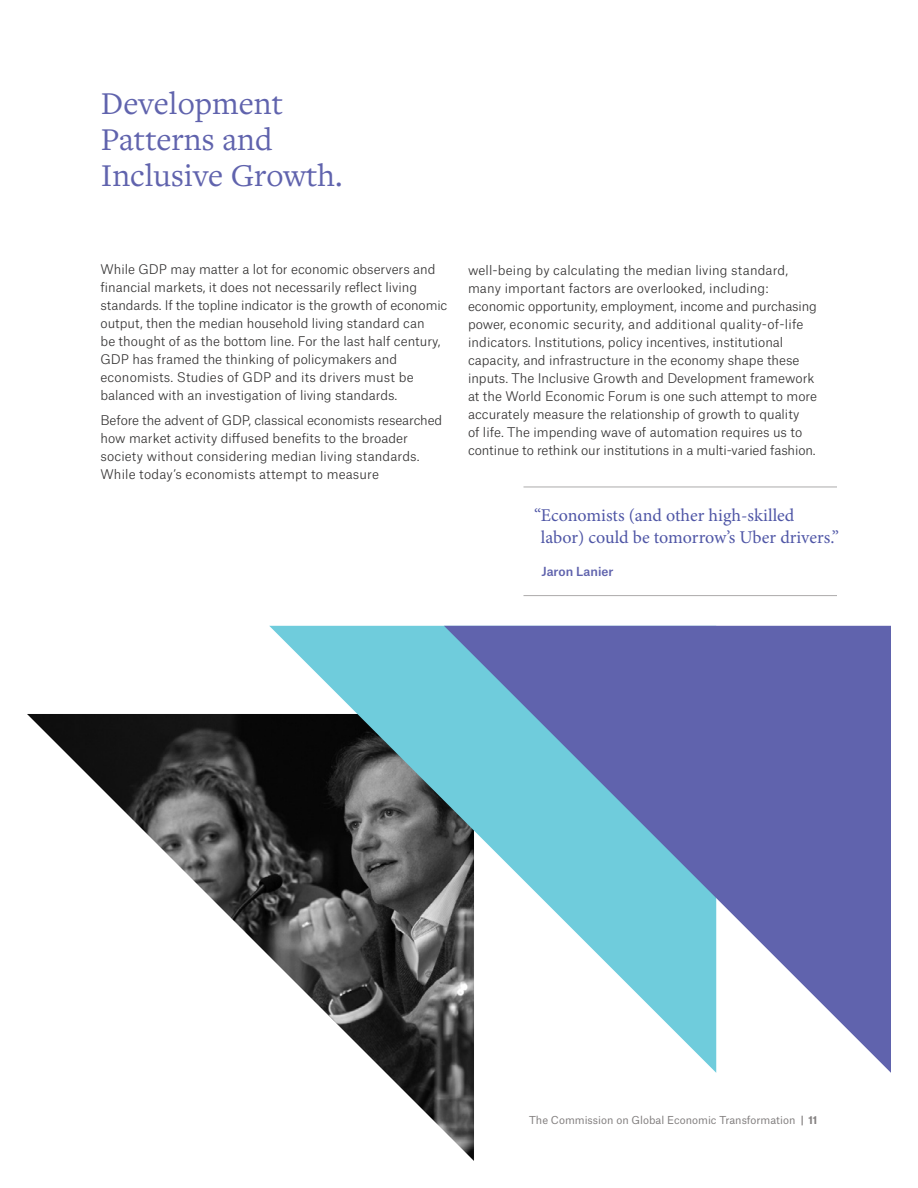
<style>
.page{position:relative;width:918px;height:1188px;background:#fff}
.page>*{position:absolute;margin:0;border:0;box-sizing:border-box;transform-origin:0 0}
.t1{font:33px/36px "Freight Text Pro";color:#6063ad}
.t2{font:18px/21.6px "Minion Pro";color:#4f56a6}
.t3{font:300 12.75px/18px "Atlas Grotesk";color:#333232}
.t4{font:500 12px "Atlas Grotesk";color:#6063ad}
.t5{font:10.5px "Atlas Grotesk";color:#838080}
.s1{font-weight:700}
</style>
<div class="page">
<img style="left:27px;top:714px;width:447px;height:447px">
<svg style="left:269px;top:626px;width:175px;height:447px;background:#65777a"></svg>
<svg style="left:444px;top:626px;width:447px;height:447px;fill:#6063ad"></svg>
<hr style="left:524px;top:487px;width:313px;height:1px;background:#acaaaa">
<hr style="left:524px;top:595px;width:313px;height:1px;background:#acaaaa">
<h1 class="t1" style="left:101px;top:84px;width:243px">Development<br>Patterns and<br>Inclusive Growth.</h1>
<p class="t3" style="left:100px;top:259px;width:348px">While GDP may matter a lot for economic observers and financial markets, it does not necessarily reflect living standards. If the topline indicator is the growth of economic output, then the median household living standard can<br>be thought of as the bottom line. For the last half century, GDP has framed the thinking of policymakers and economists. Studies of GDP and its drivers must be balanced with an investigation of living standards.</p>
<p class="t3" style="left:100px;top:410px;width:343px">Before the advent of GDP, classical economists researched how market activity diffused benefits to the broader society without considering median living standards.<br>While today’s economists attempt to measure</p>
<p class="t3" style="left:468px;top:260px;width:351px">well-being by calculating the median living standard, many important factors are overlooked, including: economic opportunity, employment, income and purchasing power, economic security, and additional quality-of-life indicators. Institutions, policy incentives, institutional capacity, and infrastructure in the economy shape these inputs. The Inclusive Growth and Development framework at the World Economic Forum is one such attempt to more accurately measure the relationship of growth to quality<br>of life. The impending wave of automation requires us to continue to rethink our institutions in a multi-varied fashion.</p>
<h2 class="t2" style="left:541px;top:505px;width:300px;text-indent:-7px">“Economists (and other high-skilled labor) could be tomorrow’s Uber drivers.”</h2>
<p class="t4" style="left:542px;top:561px;width:73px">Jaron Lanier</p>
<p class="t5" style="left:529px;top:1111px;width:290px">The Commission on Global Economic Transformation <span class="s1">| 11</span></p>
</div>
